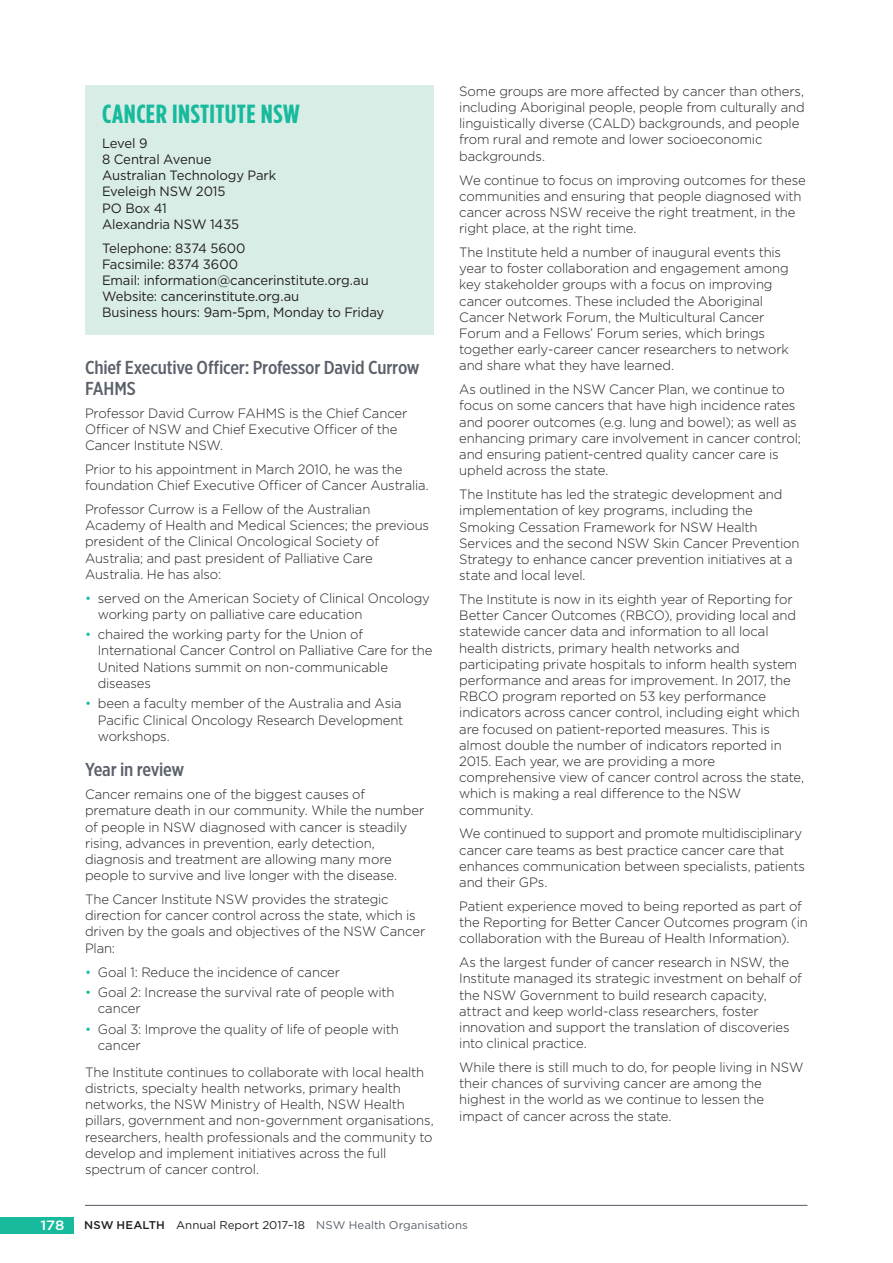
<style>
.page{position:relative;width:893px;height:1263px;background:#fff}
.page>*{position:absolute;margin:0;border:0;box-sizing:border-box;transform-origin:0 0}
.t1{font:700 26.25px "Gotham Condensed";letter-spacing:.015em;color:#17ba9d;scale:1.07 1}
.t2{font:500 18.75px/20.7px "Gotham X Narrow";letter-spacing:-.015em;color:#5b616b;scale:1.07 1}
.Body{font:300 13.5px/16.2px "Gotham";letter-spacing:-.01em;color:#231f20}
.Bullets{font:300 13.5px/16.2px "Gotham";letter-spacing:-.01em;color:#231f20}
.Body-2{font:13.5px "Gotham";letter-spacing:-.01em;color:#231f20}
.Bullet_last{font:300 13.5px/16.2px "Gotham";letter-spacing:-.01em;color:#231f20}
.t3{font:500 13.5px "Gotham";color:#fff;scale:1.1 1}
.t4{font:11.25px "Gotham";letter-spacing:.005em;color:#5b616b}
.s1{color:#17ba9d}
.s2{font-weight:500;color:#231f20}
.s3{color:#231f20}
</style>
<div class="page">
<div style="left:0;top:1217px;width:73px;height:17px;background:#17ba9d"></div>
<hr style="left:85px;top:1205px;width:722px;height:1px;background:#5b616b">
<div style="left:85px;top:85px;width:349px;height:249px;background:#d8ede6"></div>
<h2 class="t1" style="left:102px;top:98px;width:186px">CANCER INSTITUTE NSW</h2>
<p class="Body-2" style="left:102px;top:134px;width:47px">Level 9</p>
<p class="Body-2" style="left:102px;top:151px;width:111px">8 Central Avenue</p>
<p class="Body-2" style="left:102px;top:167px;width:176px">Australian Technology Park</p>
<p class="Body-2" style="left:102px;top:183px;width:125px">Eveleigh NSW 2015</p>
<p class="Body-2" style="left:102px;top:199px;width:66px">PO Box 41</p>
<p class="Body-2" style="left:102px;top:215px;width:139px">Alexandria NSW 1435</p>
<p class="Body-2" style="left:102px;top:239px;width:145px">Telephone: 8374 5600</p>
<p class="Body-2" style="left:102px;top:255px;width:138px">Facsimile: 8374 3600</p>
<p class="Body-2" style="left:102px;top:272px;width:268px">Email: information@cancerinstitute.org.au</p>
<p class="Body-2" style="left:102px;top:288px;width:199px">Website: cancerinstitute.org.au</p>
<p class="Body-2" style="left:102px;top:304px;width:284px">Business hours: 9am-5pm, Monday to Friday</p>
<h3 class="t2" style="left:85px;top:357px;width:314px">Chief Executive Officer: Professor David Currow<br>FAHMS</h3>
<p class="Body" style="left:85px;top:404px;width:324px">Professor David Currow FAHMS is the Chief Cancer<br>Officer of NSW and Chief Executive Officer of the<br>Cancer Institute NSW.</p>
<p class="Body" style="left:85px;top:461px;width:345px">Prior to his appointment in March 2010, he was the foundation Chief Executive Officer of Cancer Australia.</p>
<p class="Body" style="left:85px;top:501px;width:346px">Professor Currow is a Fellow of the Australian Academy of Health and Medical Sciences; the previous president of the Clinical Oncological Society of Australia; and past president of Palliative Care Australia. He has also:</p>
<p class="Bullets" style="left:98px;top:589px;width:334px;text-indent:-13px"><span class="s1">•</span> served on the American Society of Clinical Oncology working party on palliative care education</p>
<p class="Bullets" style="left:98px;top:626px;width:336px;text-indent:-13px"><span class="s1">•</span> chaired the working party for the Union of International Cancer Control on Palliative Care for the United Nations summit on non-communicable diseases</p>
<p class="Bullet_last" style="left:98px;top:695px;width:307px;text-indent:-13px"><span class="s1">•</span> been a faculty member of the Australia and Asia<br>Pacific Clinical Oncology Research Development workshops.</p>
<h3 class="t2" style="left:85px;top:759px;width:94px">Year in review</h3>
<p class="Body" style="left:85px;top:786px;width:341px">Cancer remains one of the biggest causes of premature death in our community. While the number of people in NSW diagnosed with cancer is steadily rising, advances in prevention, early detection, diagnosis and treatment are allowing many more people to survive and live longer with the disease.</p>
<p class="Body" style="left:85px;top:891px;width:342px">The Cancer Institute NSW provides the strategic direction for cancer control across the state, which is driven by the goals and objectives of the NSW Cancer Plan:</p>
<p class="Bullets" style="left:85px;top:963px;width:257px"><span class="s1">•</span> Goal 1: Reduce the incidence of cancer</p>
<p class="Bullets" style="left:98px;top:984px;width:298px;text-indent:-13px"><span class="s1">•</span> Goal 2: Increase the survival rate of people with cancer</p>
<p class="Bullet_last" style="left:98px;top:1020px;width:302px;text-indent:-13px"><span class="s1">•</span> Goal 3: Improve the quality of life of people with cancer</p>
<p class="Body" style="left:85px;top:1063px;width:350px">The Institute continues to collaborate with local health districts, specialty health networks, primary health networks, the NSW Ministry of Health, NSW Health pillars, government and non-government organisations, researchers, health professionals and the community to develop and implement initiatives across the full spectrum of cancer control.</p>
<p class="Body" style="left:459px;top:83px;width:347px">Some groups are more affected by cancer than others, including Aboriginal people, people from culturally and linguistically diverse (CALD) backgrounds, and people from rural and remote and lower socioeconomic backgrounds.</p>
<p class="Body" style="left:459px;top:171px;width:348px">We continue to focus on improving outcomes for these communities and ensuring that people diagnosed with cancer across NSW receive the right treatment, in the right place, at the right time.</p>
<p class="Body" style="left:459px;top:244px;width:331px">The Institute held a number of inaugural events this year to foster collaboration and engagement among key stakeholder groups with a focus on improving cancer outcomes. These included the Aboriginal Cancer Network Forum, the Multicultural Cancer Forum and a Fellows’ Forum series, which brings together early-career cancer researchers to network and share what they have learned.</p>
<p class="Body" style="left:459px;top:381px;width:343px">As outlined in the NSW Cancer Plan, we continue to focus on some cancers that have high incidence rates and poorer outcomes (e.g. lung and bowel); as well as enhancing primary care involvement in cancer control; and ensuring patient-centred quality cancer care is upheld across the state.</p>
<p class="Body" style="left:459px;top:486px;width:342px">The Institute has led the strategic development and implementation of key programs, including the Smoking Cessation Framework for NSW Health Services and the second NSW Skin Cancer Prevention Strategy to enhance cancer prevention initiatives at a state and local level.</p>
<p class="Body" style="left:459px;top:591px;width:347px">The Institute is now in its eighth year of Reporting for Better Cancer Outcomes (RBCO), providing local and statewide cancer data and information to all local health districts, primary health networks and participating private hospitals to inform health system performance and areas for improvement. In 2017, the RBCO program reported on 53 key performance indicators across cancer control, including eight which are focused on patient-reported measures. This is almost double the number of indicators reported in 2015. Each year, we are providing a more comprehensive view of cancer control across the state, which is making a real difference to the NSW community.</p>
<p class="Body" style="left:459px;top:825px;width:347px">We continued to support and promote multidisciplinary cancer care teams as best practice cancer care that enhances communication between specialists, patients and their GPs.</p>
<p class="Body" style="left:459px;top:898px;width:350px">Patient experience moved to being reported as part of the Reporting for Better Cancer Outcomes program (in collaboration with the Bureau of Health Information).</p>
<p class="Body" style="left:459px;top:954px;width:344px">As the largest funder of cancer research in NSW, the Institute managed its strategic investment on behalf of the NSW Government to build research capacity, attract and keep world-class researchers, foster innovation and support the translation of discoveries into clinical practice.</p>
<p class="Body" style="left:459px;top:1059px;width:346px">While there is still much to do, for people living in NSW their chances of surviving cancer are among the highest in the world as we continue to lessen the impact of cancer across the state.</p>
<p class="t3" style="left:41px;top:1217px;width:23px">178</p>
<p class="t4" style="left:84px;top:1218px;width:385px"><span class="s2">NSW HEALTH</span> <span class="s3">Annual Report 2017–18</span> NSW Health Organisations</p>
</div>
